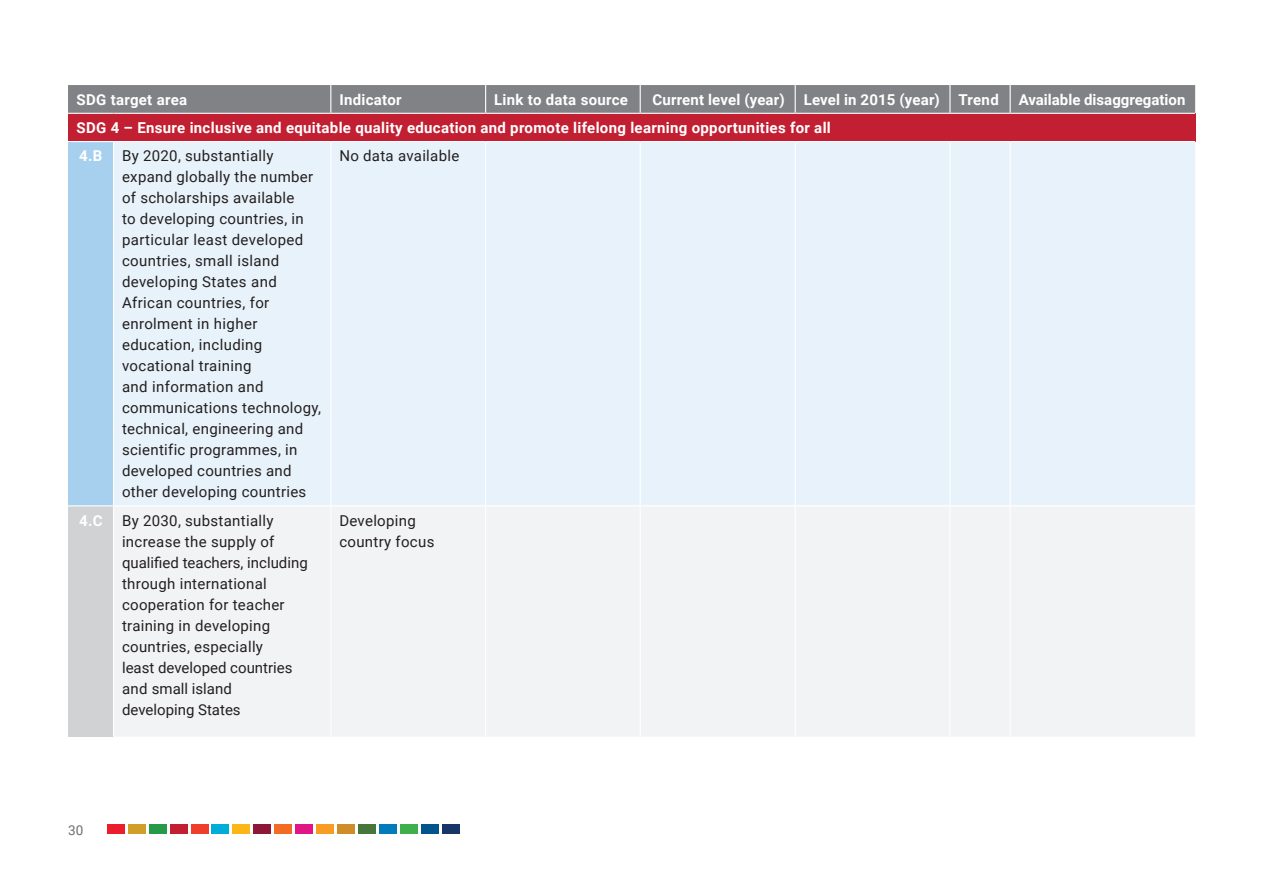
<style>
.page{position:relative;width:1263px;height:893px;background:#fff}
.page>*{position:absolute;margin:0;border:0;box-sizing:border-box;transform-origin:0 0}
.t1{font:15px/21px "Roboto";letter-spacing:.02em;color:#231f20}
.t2{font:700 15px "Roboto";letter-spacing:.02em;color:#fff}
.t3{font:15px "Roboto";color:#231f20}
.t4{font:700 15px "Roboto";color:#fff}
.t5{font:13.5px "Roboto";color:#6c6d70}
</style>
<div class="page">
<div style="left:107px;top:824px;width:17px;height:10px;background:#eb1c2c"></div>
<div style="left:128px;top:824px;width:17px;height:10px;background:#d19f28"></div>
<div style="left:149px;top:824px;width:17px;height:10px;background:#269b47"></div>
<div style="left:170px;top:824px;width:17px;height:10px;background:#c21f32"></div>
<div style="left:191px;top:824px;width:17px;height:10px;background:#ef3e2a"></div>
<div style="left:212px;top:824px;width:17px;height:10px;background:#00add9"></div>
<div style="left:233px;top:824px;width:17px;height:10px;background:#fcb615"></div>
<div style="left:254px;top:824px;width:17px;height:10px;background:#8e1737"></div>
<div style="left:275px;top:824px;width:17px;height:10px;background:#f36c24"></div>
<div style="left:296px;top:824px;width:17px;height:10px;background:#e11584"></div>
<div style="left:316px;top:824px;width:18px;height:10px;background:#f89c24"></div>
<div style="left:337px;top:824px;width:18px;height:10px;background:#cf8d29"></div>
<div style="left:358px;top:824px;width:18px;height:10px;background:#46763b"></div>
<div style="left:379px;top:824px;width:17px;height:10px;background:#007cbb"></div>
<div style="left:400px;top:824px;width:17px;height:10px;background:#3eaf49"></div>
<div style="left:421px;top:824px;width:17px;height:10px;background:#01558a"></div>
<div style="left:442px;top:824px;width:17px;height:10px;background:#183567"></div>
<div style="left:68px;top:113px;width:1127px;height:29px;background:#c21f32"></div>
<div style="left:68px;top:142px;width:46px;height:364px;background:#a6d0ee"></div>
<div style="left:114px;top:142px;width:1081px;height:363px;background:#e8f2fa"></div>
<div style="left:68px;top:506px;width:46px;height:231px;background:#d1d2d4"></div>
<div style="left:114px;top:507px;width:1081px;height:229px;background:#f2f3f4"></div>
<div style="left:68px;top:85px;width:1127px;height:28px;background:#808285"></div>
<hr style="left:1009px;top:85px;width:2px;height:28px;background:#fff">
<hr style="left:68px;top:113px;width:46px;height:1px;background:#fff">
<hr style="left:114px;top:113px;width:217px;height:1px;background:#fff">
<hr style="left:331px;top:113px;width:155px;height:1px;background:#fff">
<hr style="left:486px;top:113px;width:154px;height:1px;background:#fff">
<hr style="left:640px;top:113px;width:155px;height:1px;background:#fff">
<hr style="left:795px;top:113px;width:155px;height:1px;background:#fff">
<hr style="left:950px;top:113px;width:60px;height:1px;background:#fff">
<hr style="left:1010px;top:113px;width:185px;height:1px;background:#fff">
<hr style="left:113px;top:142px;width:1px;height:363px;background:#fff">
<hr style="left:330px;top:142px;width:1px;height:363px;background:#fff">
<hr style="left:485px;top:142px;width:1px;height:363px;background:#fff">
<hr style="left:640px;top:142px;width:1px;height:363px;background:#fff">
<hr style="left:795px;top:142px;width:1px;height:363px;background:#fff">
<hr style="left:949px;top:142px;width:1px;height:363px;background:#fff">
<hr style="left:1009px;top:142px;width:2px;height:363px;background:#fff">
<hr style="left:113px;top:506px;width:1px;height:231px;background:#fff">
<hr style="left:330px;top:506px;width:1px;height:231px;background:#fff">
<hr style="left:485px;top:506px;width:1px;height:231px;background:#fff">
<hr style="left:640px;top:506px;width:1px;height:231px;background:#fff">
<hr style="left:795px;top:506px;width:1px;height:231px;background:#fff">
<hr style="left:949px;top:506px;width:1px;height:231px;background:#fff">
<hr style="left:1009px;top:506px;width:2px;height:231px;background:#fff">
<hr style="left:68px;top:141px;width:46px;height:1px;background:#fff">
<hr style="left:114px;top:141px;width:217px;height:1px;background:#fff">
<hr style="left:331px;top:141px;width:155px;height:1px;background:#fff">
<hr style="left:486px;top:141px;width:154px;height:1px;background:#fff">
<hr style="left:640px;top:141px;width:155px;height:1px;background:#fff">
<hr style="left:795px;top:141px;width:155px;height:1px;background:#fff">
<hr style="left:950px;top:141px;width:60px;height:1px;background:#fff">
<hr style="left:1010px;top:141px;width:185px;height:1px;background:#fff">
<hr style="left:68px;top:505px;width:46px;height:1px;background:#fff">
<p class="t2" style="left:77px;top:89px;width:112px">SDG target area</p>
<p class="t2" style="left:339px;top:89px;width:64px">Indicator</p>
<p class="t2" style="left:494px;top:89px;width:135px">Link to data source</p>
<p class="t2" style="left:653px;top:89px;width:134px">Current level (year)</p>
<p class="t2" style="left:804px;top:89px;width:138px">Level in 2015 (year)</p>
<p class="t2" style="left:958px;top:89px;width:42px">Trend</p>
<p class="t4" style="left:1019px;top:89px;width:168px">Available disaggregation</p>
<p class="t2" style="left:77px;top:117px;width:756px">SDG 4 – Ensure inclusive and equitable quality education and promote lifelong learning opportunities for all</p>
<p class="t2" style="left:79px;top:145px;width:25px">4.B</p>
<p class="t1" style="left:122px;top:145px;width:153px">By 2020, substantially</p>
<p class="t1" style="left:122px;top:166px;width:193px">expand globally the number of scholarships available<br>to developing countries, in particular least developed countries, small island developing States and</p>
<p class="t1" style="left:122px;top:292px;width:149px">African countries, for enrolment in higher</p>
<p class="t1" style="left:122px;top:334px;width:142px">education, including vocational training</p>
<p class="t1" style="left:122px;top:376px;width:200px">and information and communications technology, technical, engineering and scientific programmes, in developed countries and</p>
<p class="t1" style="left:122px;top:481px;width:186px">other developing countries</p>
<p class="t1" style="left:339px;top:145px;width:121px">No data available</p>
<p class="t2" style="left:79px;top:510px;width:25px">4.C</p>
<p class="t1" style="left:122px;top:509px;width:187px">By 2030, substantially increase the supply of qualified teachers, including through international cooperation for teacher training in developing countries, especially</p>
<p class="t3" style="left:122px;top:657px;width:172px">least developed countries</p>
<p class="t3" style="left:122px;top:678px;width:111px">and small island</p>
<p class="t3" style="left:122px;top:699px;width:120px">developing States</p>
<p class="t1" style="left:339px;top:509px;width:78px">Developing</p>
<p class="t1" style="left:339px;top:530px;width:97px">country focus</p>
<p class="t5" style="left:68px;top:821px;width:17px">30</p>
</div>
